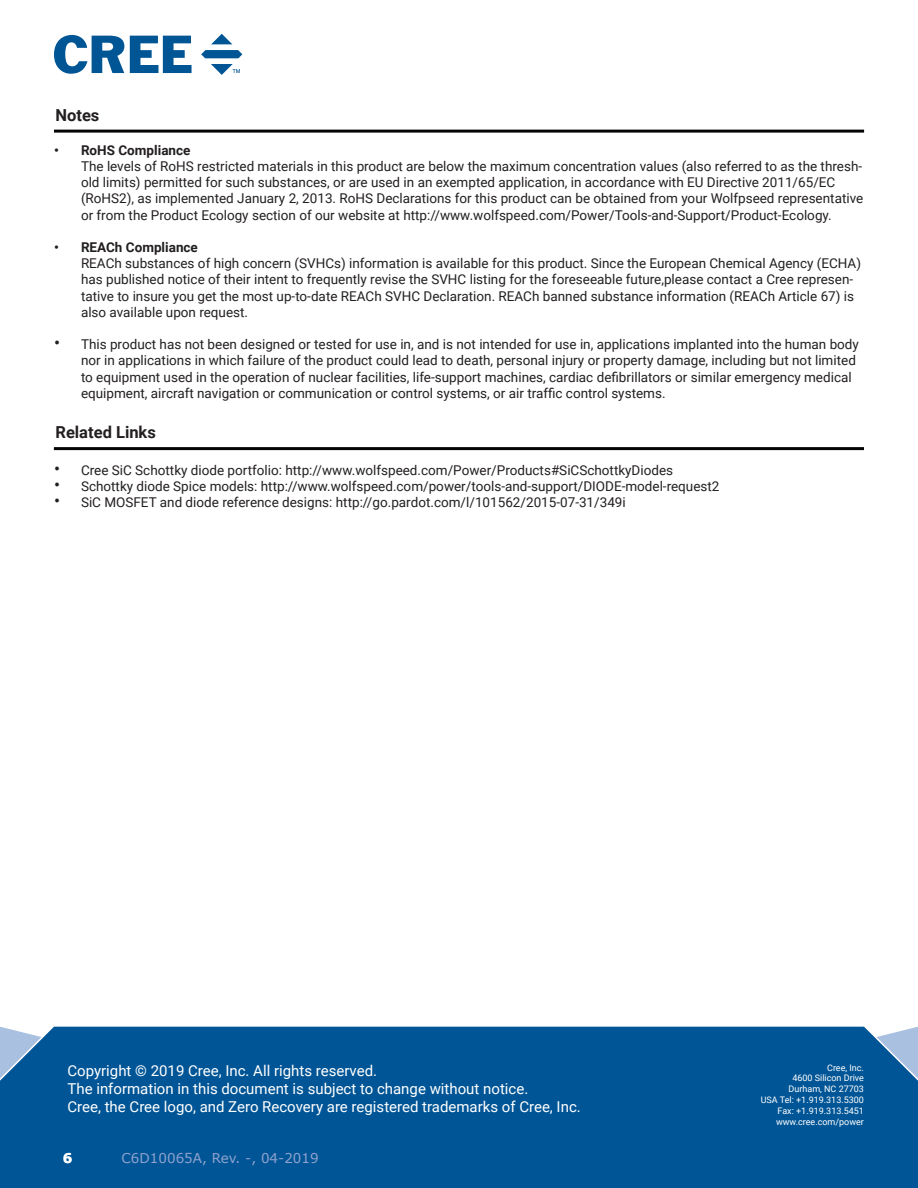
<style>
.page{position:relative;width:918px;height:1188px;background:#fff}
.page>*{position:absolute;margin:0;border:0;box-sizing:border-box;transform-origin:0 0}
.t1{font:700 16.5px "Roboto";color:#231f20}
.t2{font:15px/18px "Roboto";color:#fff}
.t3{font:13.5px/16.2px "Roboto";color:#231f20}
.t4{font:700 13.5px "Roboto";color:#231f20}
.t5{font:13.5px "Verdana";color:#90a3ce}
.t6{font:700 13.5px "Verdana";color:#fff}
.t7{font:9px/10.8px "Roboto";color:#fff;text-align:right}
.s1{font-size:18px}
</style>
<div class="page">
<div style="left:0;top:1026px;width:918px;height:162px;background:#005596"></div>
<svg style="left:54px;top:35px;width:70px;height:39px"></svg>
<svg style="left:130px;top:36px;width:62px;height:37px"></svg>
<svg style="left:211px;top:34px;width:21px;height:10px"></svg>
<svg style="left:201px;top:50px;width:41px;height:8px"></svg>
<svg style="left:211px;top:64px;width:29px;height:10px"></svg>
<hr style="left:54px;top:130px;width:810px;height:3px;background:#040503">
<hr style="left:54px;top:447px;width:810px;height:3px;background:#040503">
<p class="t1" style="left:56px;top:103px;width:45px">Notes</p>
<p class="t4" style="left:54px;top:141px;width:138px">• RoHS Compliance</p>
<p class="t3" style="left:81px;top:158px;width:784px">The levels of RoHS restricted materials in this product are below the maximum concentration values (also referred to as the thresh&shy;old limits) permitted for such substances, or are used in an exempted application, in accordance with EU Directive 2011/65/EC (RoHS2), as implemented January 2, 2013. RoHS Declarations for this product can be obtained from your Wolfpseed representative or from the Product Ecology section of our website at http://www.wolfspeed.com/Power/Tools-and-Support/Product-Ecology.</p>
<p class="t4" style="left:54px;top:238px;width:145px">• REACh Compliance</p>
<p class="t3" style="left:81px;top:255px;width:782px">REACh substances of high concern (SVHCs) information is available for this product. Since the European Chemical Agency (ECHA) has published notice of their intent to frequently revise the SVHC listing for the foreseeable future,please contact a Cree represen&shy;tative to insure you get the most up-to-date REACh SVHC Declaration. REACh banned substance information (REACh Article 67) is also available upon request.</p>
<p class="t3" style="left:81px;top:336px;width:779px;text-indent:-27px"><span class="s1">•</span> This product has not been designed or tested for use in, and is not intended for use in, applications implanted into the human body nor in applications in which failure of the product could lead to death, personal injury or property damage, including but not limited to equipment used in the operation of nuclear facilities, life-support machines, cardiac defibrillators or similar emergency medical equipment, aircraft navigation or communication or control systems, or air traffic control systems.</p>
<p class="t1" style="left:56px;top:420px;width:102px">Related Links</p>
<p class="t3" style="left:54px;top:461px;width:621px"><span class="s1">•</span> Cree SiC Schottky diode portfolio: http://www.wolfspeed.com/Power/Products#SiCSchottkyDiodes</p>
<p class="t3" style="left:54px;top:477px;width:667px"><span class="s1">•</span> Schottky diode Spice models: http://www.wolfspeed.com/power/tools-and-support/DIODE-model-request2</p>
<p class="t3" style="left:54px;top:494px;width:573px"><span class="s1">•</span> SiC MOSFET and diode reference designs: http://go.pardot.com/l/101562/2015-07-31/349i</p>
<p class="t2" style="left:68px;top:1061px;width:515px">Copyright © 2019 Cree, Inc. All rights reserved.<br>The information in this document is subject to change without notice.<br>Cree, the Cree logo, and Zero Recovery are registered trademarks of Cree, Inc.</p>
<p class="t7" style="left:761px;top:1062px;width:105px">Cree, Inc.<br>4600 Silicon Drive<br>Durham, NC 27703<br>USA Tel: +1.919.313.5300<br>Fax: +1.919.313.5451 www.cree.com/power</p>
<p class="t6" style="left:63px;top:1148px;width:11px">6</p>
<p class="t5" style="left:122px;top:1149px;width:199px">C6D10065A, Rev. -, 04-2019</p>
</div>
